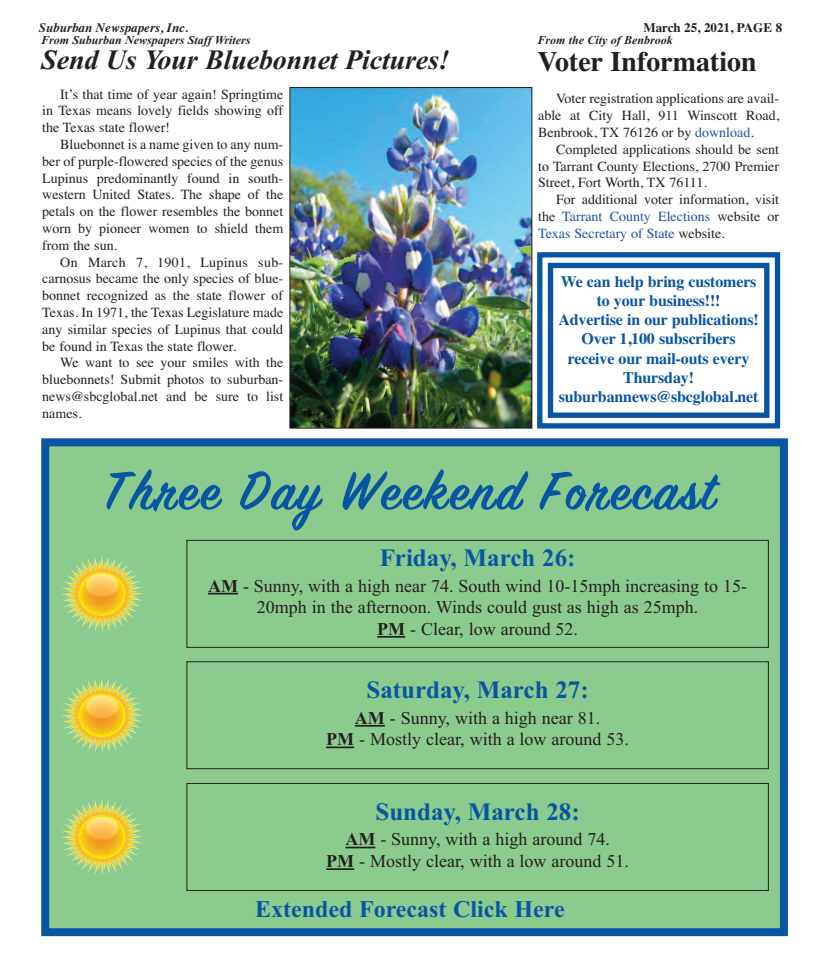
<style>
.page{position:relative;width:819px;height:972px;background:#fff}
.page>*{position:absolute;margin:0;border:0;box-sizing:border-box;transform-origin:0 0}
.t1{font:600 60px "Sign Painter House Script";letter-spacing:.045em;color:#0855a4}
.t2{font:italic 700 28px "Times New Roman";letter-spacing:-.005em;color:#231f20}
.t3{font:700 28px "Times";color:#231f20}
.t4{font:700 25px "Times New Roman";color:#0855a4}
.t5{font:700 24px "Times New Roman";color:#0855a4}
.t6{font:18px/21.6px "Times New Roman";color:#231f20;text-align:center}
.t7{font:700 16px/19.2px "Times";letter-spacing:-.01em;color:#0855a4;text-align:center}
.t8{font:14px/16.8px "Times";color:#231f20;text-align:justify}
.t9{font:italic 700 13px "Times";color:#231f20}
.t10{font:700 13px "Times";color:#231f20}
.t11{font:italic 700 12px "Times New Roman";color:#231f20}
.s1{color:#1c52a4}
.s2{font-weight:700}
</style>
<div class="page">
<div style="left:537px;top:252px;width:243px;height:177px;border:5px solid #0855a4"></div>
<div style="left:548px;top:263px;width:222px;height:155px;border:5px solid #0855a4"></div>
<div style="left:49px;top:446px;width:731px;height:482px;background:#8ccb8e"></div>
<div style="left:41px;top:438px;width:747px;height:498px;border:8px solid #0855a4"></div>
<img style="left:62px;top:800px;width:81px;height:74px">
<img style="left:62px;top:557px;width:81px;height:74px">
<img style="left:62px;top:679px;width:81px;height:74px">
<div style="left:186px;top:540px;width:583px;height:108px;border:1px solid #231f20"></div>
<hr style="left:208px;top:593px;width:30px;height:1px;background:#231f20">
<hr style="left:377px;top:636px;width:28px;height:2px;background:#231f20">
<div style="left:186px;top:661px;width:583px;height:108px;border:1px solid #231f20"></div>
<hr style="left:355px;top:725px;width:30px;height:2px;background:#231f20">
<svg style="left:326px;top:747px;width:28px;height:1px"></svg>
<div style="left:186px;top:783px;width:583px;height:108px;border:1px solid #231f20"></div>
<hr style="left:345px;top:847px;width:30px;height:1px;background:#231f20">
<hr style="left:326px;top:868px;width:28px;height:2px;background:#231f20">
<img style="left:291px;top:89px;width:239px;height:338px">
<div style="left:289px;top:87px;width:243px;height:342px;border:1px solid #231f20"></div>
<p class="t9" style="left:39px;top:19px;width:151px">Suburban Newspapers, Inc.</p>
<p class="t10" style="left:643px;top:19px;width:140px">March 25, 2021, PAGE 8</p>
<p class="t11" style="left:41px;top:33px;width:211px">From Suburban Newspapers Staff Writers</p>
<h2 class="t2" style="left:41px;top:43px;width:410px">Send Us Your Bluebonnet Pictures!</h2>
<p class="t8" style="left:42px;top:85px;width:243px;text-indent:18px">It’s that time of year again! Springtime in Texas means lovely fields showing off the Texas state flower!</p>
<p class="t8" style="left:42px;top:136px;width:243px;text-indent:18px">Bluebonnet is a name given to any num&shy;ber of purple-flowered species of the genus Lupinus predominantly found in south&shy;western United States. The shape of the petals on the flower resembles the bonnet worn by pioneer women to shield them from the sun.</p>
<p class="t8" style="left:42px;top:253px;width:243px;text-indent:18px">On March 7, 1901, Lupinus sub&shy;carnosus became the only species of blue&shy;bonnet recognized as the state flower of Texas. In 1971, the Texas Legislature made any similar species of Lupinus that could be found in Texas the state flower.</p>
<p class="t8" style="left:42px;top:354px;width:243px;text-indent:18px">We want to see your smiles with the bluebonnets! Submit photos to suburban&shy;news@sbcglobal.net and be sure to list names.</p>
<p class="t11" style="left:538px;top:33px;width:137px">From the City of Benbrook</p>
<h2 class="t3" style="left:538px;top:45px;width:221px">Voter Information</h2>
<p class="t8" style="left:538px;top:90px;width:243px;text-indent:18px">Voter registration applications are avail&shy;able at City Hall, 911 Winscott Road, Benbrook, TX 76126 or by <span class="s1">download</span>.</p>
<p class="t8" style="left:538px;top:141px;width:243px;text-indent:18px">Completed applications should be sent to Tarrant County Elections, 2700 Premier Street, Fort Worth, TX 76111.</p>
<p class="t8" style="left:538px;top:191px;width:243px;text-indent:18px">For additional voter information, visit the <span class="s1">Tarrant County Elections</span> website or <span class="s1">Texas Secretary of State</span> website.</p>
<p class="t7" style="left:559px;top:272px;width:202px">We can help bring customers to your business!!!<br>Advertise in our publications!<br>Over 1,100 subscribers receive our mail-outs every<br>Thursday! suburbannews@sbcglobal.net</p>
<h1 class="t1" style="left:104px;top:453px;width:612px">Three Day Weekend Forecast</h1>
<h3 class="t4" style="left:380px;top:543px;width:197px">Friday, March 26:</h3>
<p class="t6" style="left:208px;top:575px;width:541px"><span class="s2">AM</span> - Sunny, with a high near 74. South wind 10-15mph increasing to 15-<br>20mph in the afternoon. Winds could gust as high as 25mph.<br><span class="s2">PM</span> - Clear, low around 52.</p>
<h3 class="t4" style="left:366px;top:675px;width:224px">Saturday, March 27:</h3>
<p class="t6" style="left:326px;top:707px;width:304px"><span class="s2">AM</span> - Sunny, with a high near 81.<br><span class="s2">PM</span> - Mostly clear, with a low around 53.</p>
<h3 class="t4" style="left:375px;top:797px;width:206px">Sunday, March 28:</h3>
<p class="t6" style="left:326px;top:828px;width:304px"><span class="s2">AM</span> - Sunny, with a high around 74.<br><span class="s2">PM</span> - Mostly clear, with a low around 51.</p>
<h3 class="t5" style="left:255px;top:895px;width:311px">Extended Forecast Click Here</h3>
</div>
